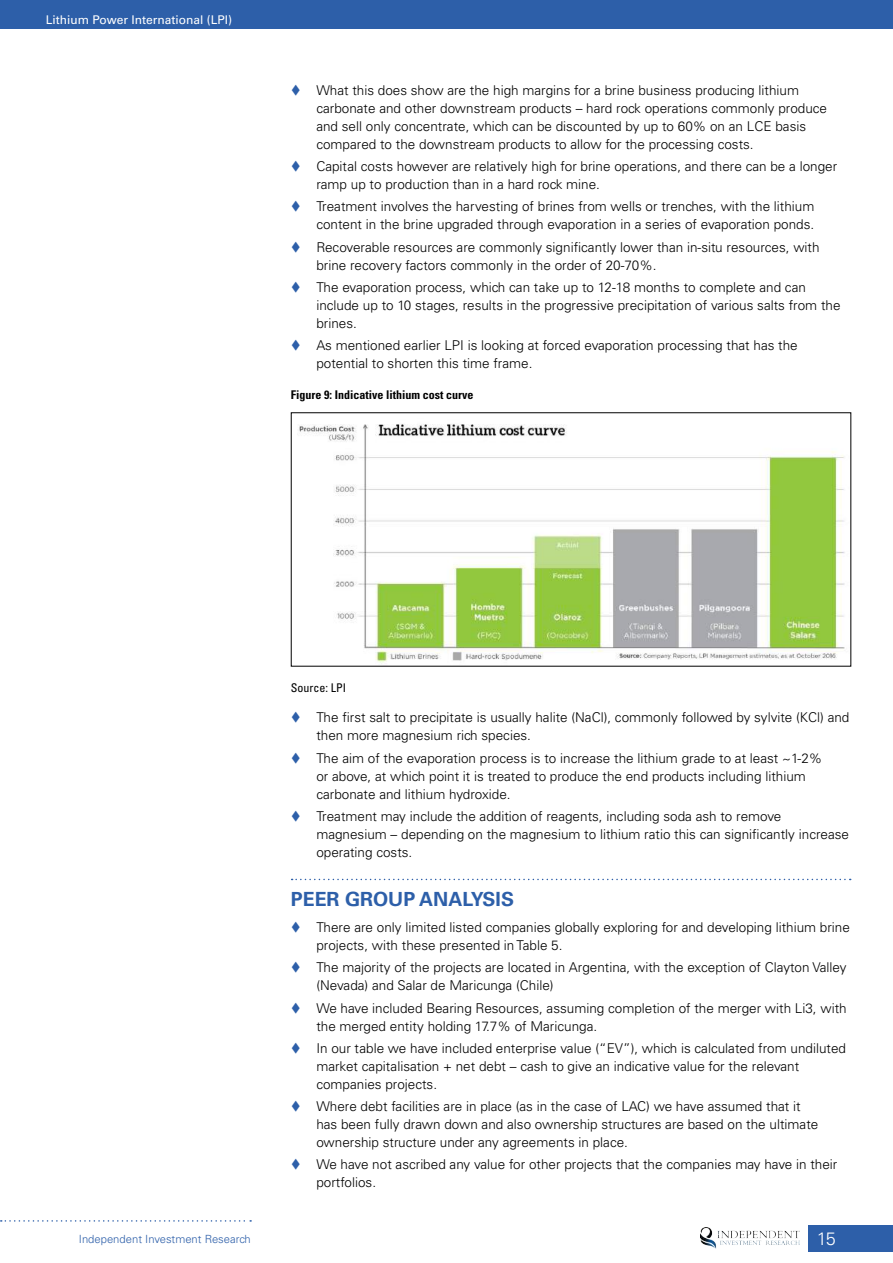
<style>
.page{position:relative;width:893px;height:1263px;background:#fff}
.page>*{position:absolute;margin:0;border:0;box-sizing:border-box;transform-origin:0 0}
.t1{font:700 19.5px "Univers LT Std";color:#2d5fa9}
.t2{font:300 18px "Univers LT Std";color:#fff}
.t3{font:300 13.5px/18px "Univers LT Std";color:#000}
.t4{font:700 condensed 12px "Univers LT Std";color:#000}
.t5{font:12px "Univers LT Std";color:#fff}
.t6{font:condensed 12px "Univers LT Std";color:#000}
.t7{font:300 11.25px "Univers LT Std";color:#2d5fa9}
</style>
<div class="page">
<div style="left:808px;top:1225px;width:85px;height:26px;background:#2d5fa9"></div>
<div style="left:0;top:0;width:893px;height:28px;background:#2d5fa9"></div>
<img style="left:700px;top:1227px;width:99px;height:21px">
<svg style="left:1px;top:1220px;width:250px;height:2px"></svg>
<svg style="left:292px;top:879px;width:559px;height:1px"></svg>
<img style="left:297px;top:424px;width:548px;height:240px">
<p class="t5" style="left:46px;top:13px;width:188px">Lithium Power International (LPI)</p>
<p class="t3" style="left:316px;top:81px;width:512px">What this does show are the high margins for a brine business producing lithium carbonate and other downstream products – hard rock operations commonly produce and sell only concentrate, which can be discounted by up to 60% on an LCE basis compared to the downstream products to allow for the processing costs.</p>
<p class="t3" style="left:316px;top:157px;width:522px">Capital costs however are relatively high for brine operations, and there can be a longer ramp up to production than in a hard rock mine.</p>
<p class="t3" style="left:316px;top:198px;width:500px">Treatment involves the harvesting of brines from wells or trenches, with the lithium content in the brine upgraded through evaporation in a series of evaporation ponds.</p>
<p class="t3" style="left:316px;top:238px;width:505px">Recoverable resources are commonly significantly lower than in-situ resources, with brine recovery factors commonly in the order of 20-70%.</p>
<p class="t3" style="left:316px;top:278px;width:526px">The evaporation process, which can take up to 12-18 months to complete and can include up to 10 stages, results in the progressive precipitation of various salts from the brines.</p>
<p class="t3" style="left:316px;top:336px;width:483px">As mentioned earlier LPI is looking at forced evaporation processing that has the potential to shorten this time frame.</p>
<p class="t4" style="left:291px;top:387px;width:184px">Figure 9: Indicative lithium cost curve</p>
<p class="t7" style="left:79px;top:1232px;width:173px">Independent Investment Research</p>
<p class="t6" style="left:291px;top:680px;width:57px">Source: LPI</p>
<p class="t3" style="left:316px;top:708px;width:535px">The first salt to precipitate is usually halite (NaCl), commonly followed by sylvite (KCl) and then more magnesium rich species.</p>
<p class="t3" style="left:316px;top:749px;width:507px">The aim of the evaporation process is to increase the lithium grade to at least ~1-2% or above, at which point it is treated to produce the end products including lithium carbonate and lithium hydroxide.</p>
<p class="t3" style="left:316px;top:807px;width:534px">Treatment may include the addition of reagents, including soda ash to remove magnesium – depending on the magnesium to lithium ratio this can significantly increase operating costs.</p>
<h1 class="t1" style="left:291px;top:887px;width:225px">PEER GROUP ANALYSIS</h1>
<p class="t3" style="left:316px;top:918px;width:535px">There are only limited listed companies globally exploring for and developing lithium brine projects, with these presented in Table 5.</p>
<p class="t3" style="left:316px;top:959px;width:532px">The majority of the projects are located in Argentina, with the exception of Clayton Valley (Nevada) and Salar de Maricunga (Chile)</p>
<p class="t3" style="left:316px;top:999px;width:532px">We have included Bearing Resources, assuming completion of the merger with Li3, with the merged entity holding 17.7% of Maricunga.</p>
<p class="t3" style="left:316px;top:1039px;width:531px">In our table we have included enterprise value (“EV”), which is calculated from undiluted market capitalisation + net debt – cash to give an indicative value for the relevant companies projects.</p>
<p class="t3" style="left:316px;top:1097px;width:503px">Where debt facilities are in place (as in the case of LAC) we have assumed that it has been fully drawn down and also ownership structures are based on the ultimate ownership structure under any agreements in place.</p>
<p class="t3" style="left:316px;top:1156px;width:522px">We have not ascribed any value for other projects that the companies may have in their portfolios.</p>
<h2 class="t2" style="left:817px;top:1227px;width:21px">15</h2>
</div>
